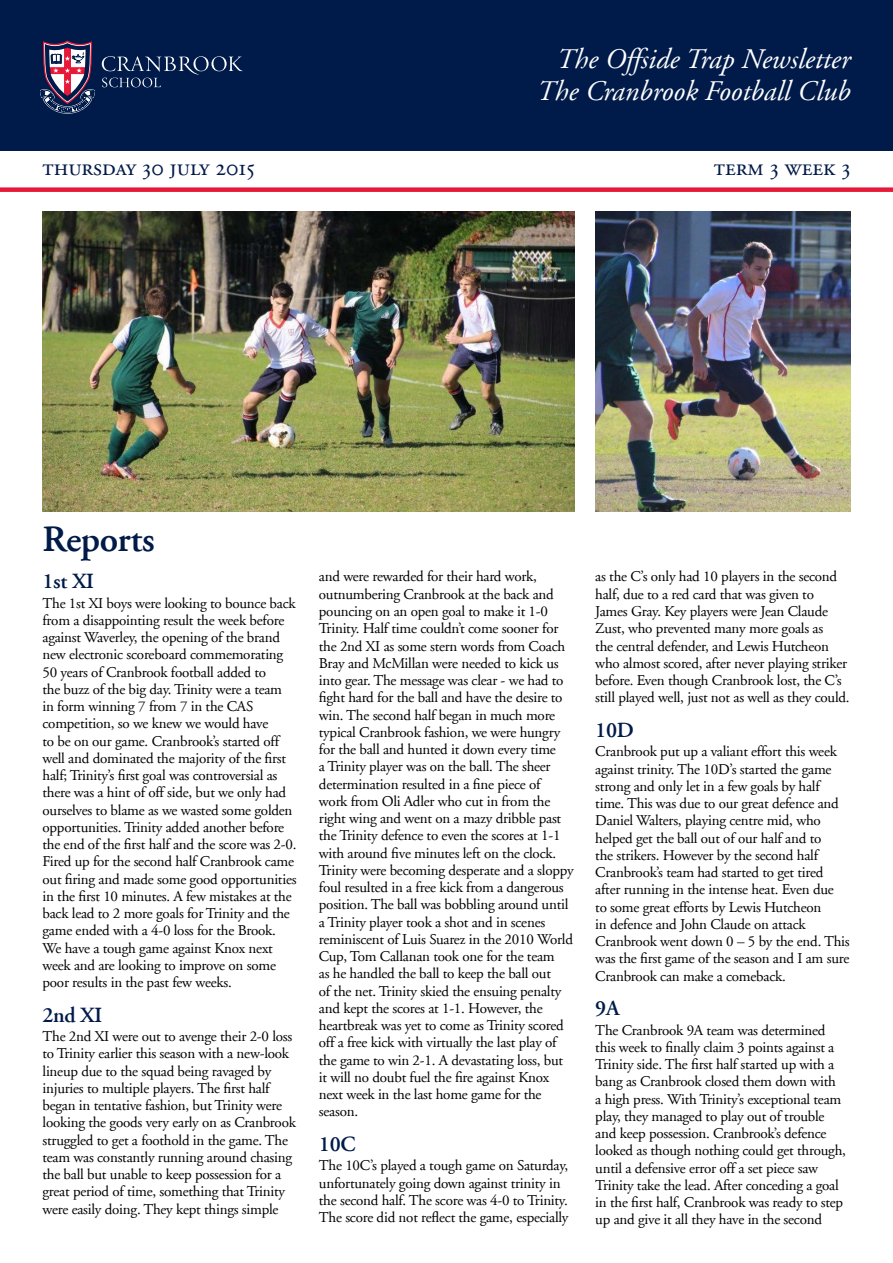
<style>
.page{position:relative;width:893px;height:1263px;background:#fff}
.page>*{position:absolute;margin:0;border:0;box-sizing:border-box;transform-origin:0 0}
.t1{font:600 37.5px "Adobe Garamond";letter-spacing:-.015em;color:#001b49}
.t2{font:italic 28.5px/31.5px "Adobe Garamond";color:#fff;text-align:right}
.t3{font:24px "Adobe Garamond Regular SC";color:#001b49}
.t4{font:600 21.75px "Adobe Garamond";letter-spacing:-.015em;color:#001b49}
.t5{font:15px/17.2px "Adobe Garamond";letter-spacing:-.015em;color:#000}
</style>
<div class="page">
<img style="left:595px;top:212px;width:255px;height:299px">
<img style="left:43px;top:212px;width:531px;height:299px">
<div style="left:0;top:0;width:893px;height:151px;background:#001b49"></div>
<svg style="left:102px;top:56px;width:141px;height:31px"></svg>
<svg style="left:40px;top:41px;width:55px;height:73px"></svg>
<div style="left:0;top:187px;width:893px;height:5px;background:#e71939"></div>
<h2 class="t2" style="left:537px;top:44px;width:315px">The Offside Trap Newsletter<br>The Cranbrook Football Club</h2>
<h3 class="t3" style="left:43px;top:154px;width:214px">thursday 30 july 2015</h3>
<h3 class="t3" style="left:714px;top:154px;width:138px">term 3 week 3</h3>
<h1 class="t1" style="left:43px;top:519px;width:114px">Reports</h1>
<h3 class="t4" style="left:43px;top:569px;width:53px">1st XI</h3>
<p class="t5" style="left:43px;top:595px;width:256px">The 1st XI boys were looking to bounce back from a disappointing result the week before against Waverley, the opening of the brand new electronic scoreboard commemorating 50 years of Cranbrook football added to<br>the buzz of the big day. Trinity were a team in form winning 7 from 7 in the CAS competition, so we knew we would have<br>to be on our game. Cranbrook’s started off well and dominated the majority of the first half; Trinity’s first goal was controversial as there was a hint of off side, but we only had ourselves to blame as we wasted some golden opportunities. Trinity added another before the end of the first half and the score was 2-0.<br>Fired up for the second half Cranbrook came out firing and made some good opportunities in the first 10 minutes. A few mistakes at the back lead to 2 more goals for Trinity and the game ended with a 4-0 loss for the Brook.<br>We have a tough game against Knox next week and are looking to improve on some poor results in the past few weeks.</p>
<h3 class="t4" style="left:43px;top:1003px;width:61px">2nd XI</h3>
<p class="t5" style="left:43px;top:1028px;width:255px">The 2nd XI were out to avenge their 2-0 loss to Trinity earlier this season with a new-look lineup due to the squad being ravaged by injuries to multiple players. The first half began in tentative fashion, but Trinity were looking the goods very early on as Cranbrook struggled to get a foothold in the game. The team was constantly running around chasing the ball but unable to keep possession for a great period of time, something that Trinity were easily doing. They kept things simple</p>
<p class="t5" style="left:319px;top:568px;width:256px">and were rewarded for their hard work, outnumbering Cranbrook at the back and pouncing on an open goal to make it 1-0<br>Trinity. Half time couldn’t come sooner for the 2nd XI as some stern words from Coach Bray and McMillan were needed to kick us into gear. The message was clear - we had to fight hard for the ball and have the desire to win. The second half began in much more typical Cranbrook fashion, we were hungry for the ball and hunted it down every time<br>a Trinity player was on the ball. The sheer determination resulted in a fine piece of<br>work from Oli Adler who cut in from the right wing and went on a mazy dribble past the Trinity defence to even the scores at 1-1 with around five minutes left on the clock.<br>Trinity were becoming desperate and a sloppy foul resulted in a free kick from a dangerous position. The ball was bobbling around until a Trinity player took a shot and in scenes reminiscent of Luis Suarez in the 2010 World Cup, Tom Callanan took one for the team<br>as he handled the ball to keep the ball out<br>of the net. Trinity skied the ensuing penalty and kept the scores at 1-1. However, the heartbreak was yet to come as Trinity scored off a free kick with virtually the last play of the game to win 2-1. A devastating loss, but it will no doubt fuel the fire against Knox next week in the last home game for the season.</p>
<h3 class="t4" style="left:319px;top:1132px;width:38px">10C</h3>
<p class="t5" style="left:319px;top:1157px;width:251px">The 10C’s played a tough game on Saturday, unfortunately going down against trinity in the second half. The score was 4-0 to Trinity.<br>The score did not reflect the game, especially</p>
<p class="t5" style="left:595px;top:568px;width:256px">as the C’s only had 10 players in the second half, due to a red card that was given to James Gray. Key players were Jean Claude Zust, who prevented many more goals as<br>the central defender, and Lewis Hutcheon who almost scored, after never playing striker before. Even though Cranbrook lost, the C’s still played well, just not as well as they could.</p>
<h3 class="t4" style="left:595px;top:718px;width:40px">10D</h3>
<p class="t5" style="left:595px;top:743px;width:256px">Cranbrook put up a valiant effort this week against trinity. The 10D’s started the game strong and only let in a few goals by half time. This was due to our great defence and Daniel Walters, playing centre mid, who helped get the ball out of our half and to<br>the strikers. However by the second half Cranbrook’s team had started to get tired after running in the intense heat. Even due<br>to some great efforts by Lewis Hutcheon<br>in defence and John Claude on attack Cranbrook went down 0 – 5 by the end. This was the first game of the season and I am sure Cranbrook can make a comeback.</p>
<h3 class="t4" style="left:595px;top:996px;width:26px">9A</h3>
<p class="t5" style="left:595px;top:1021px;width:252px">The Cranbrook 9A team was determined this week to finally claim 3 points against a Trinity side. The first half started up with a bang as Cranbrook closed them down with<br>a high press. With Trinity’s exceptional team play, they managed to play out of trouble and keep possession. Cranbrook’s defence looked as though nothing could get through, until a defensive error off a set piece saw Trinity take the lead. After conceding a goal in the first half, Cranbrook was ready to step up and give it all they have in the second</p>
</div>
